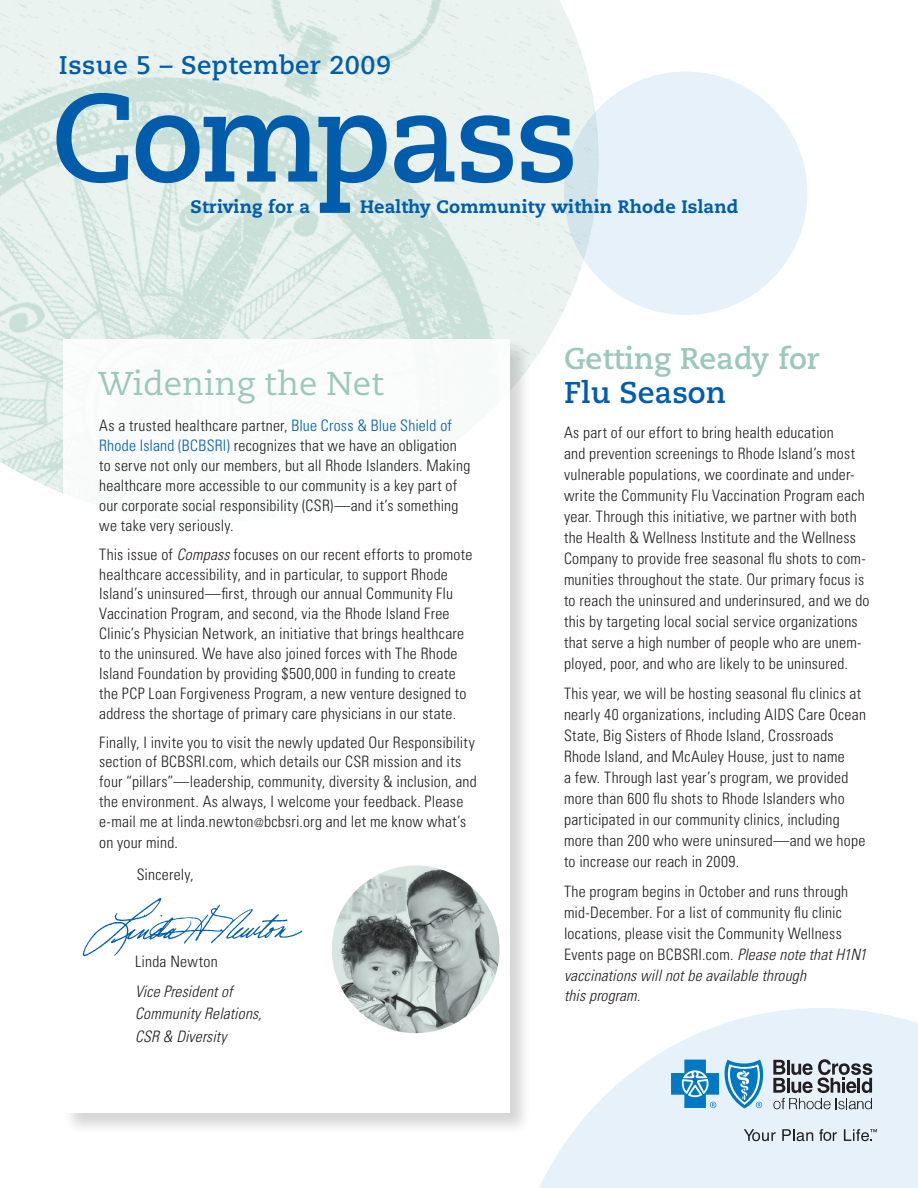
<style>
.page{position:relative;width:918px;height:1188px;background:#fff}
.page>*{position:absolute;margin:0;border:0;box-sizing:border-box;transform-origin:0 0}
.t1{font:700 124.65px "Caecilia LT Std";letter-spacing:-.035em;color:#015dab}
.t2{font:33px "Caecilia LT Std";color:#9cc8bb}
.t3{font:700 30px "Caecilia LT Std";color:#9cc8bb}
.t4{font:700 30px "Caecilia LT Std";color:#015dab}
.t5{font:700 25.5px "Caecilia LT Std";letter-spacing:.02em;color:#015dab}
.t6{font:800 18px "Caecilia LT Std";letter-spacing:.01em;color:#015dab}
.t7{font:300 condensed 15.75px/21px "Univers LT Std";letter-spacing:.015em;color:#231f20}
.t8{font:italic 300 condensed 15.75px/22.5px "Univers LT Std";letter-spacing:.005em;color:#231f20}
.s1{color:#015dab}
.s2{font-style:italic}
.s3{font-size:12px}
</style>
<div class="page">
<div style="left:564px;top:72px;width:243px;height:243px;background:#e6f1f9;border-radius:50%"></div>
<svg style="left:539px;top:1008px;width:379px;height:180px;fill:#e6f1f9"></svg>
<img style="left:0;top:0;width:598px;height:493px">
<svg style="left:773px;top:1059px;width:99px;height:50px;background:#a3a9af"></svg>
<svg style="left:671px;top:1060px;width:48px;height:48px;background:#64adda"></svg>
<svg style="left:725px;top:1060px;width:38px;height:49px;background:#6ab0db"></svg>
<svg style="left:744px;top:1129px;width:32px;height:12px"></svg>
<svg style="left:782px;top:1129px;width:31px;height:12px"></svg>
<svg style="left:819px;top:1129px;width:18px;height:12px"></svg>
<svg style="left:844px;top:1129px;width:32px;height:12px"></svg>
<div style="left:62px;top:338px;width:470px;height:796px;background:#231f20;opacity:.22"></div>
<div style="left:64px;top:340px;width:446px;height:773px;background:#fff"></div>
<img style="left:82px;top:898px;width:221px;height:59px">
<svg style="left:332px;top:865px;width:168px;height:168px;background:#9da7a5"></svg>
<h3 class="t5" style="left:59px;top:50px;width:334px">Issue 5 – September 2009</h3>
<h1 class="t1" style="left:52px;top:65px;width:528px">Compass</h1>
<p class="t6" style="left:191px;top:196px;width:121px">Striving for a</p>
<p class="t6" style="left:360px;top:196px;width:380px">Healthy Community within Rhode Island</p>
<h2 class="t2" style="left:98px;top:365px;width:287px">Widening the Net</h2>
<p class="t7" style="left:99px;top:416px;width:373px;line-height:20px">As a trusted healthcare partner, <span class="s1">Blue Cross &amp; Blue Shield of Rhode Island (BCBSRI)</span> recognizes that we have an obligation to serve not only our members, but all Rhode Islanders. Making healthcare more accessible to our community is a key part of our corporate social responsibility (CSR)—and it’s something we take very seriously.</p>
<p class="t7" style="left:99px;top:544px;width:375px;line-height:20px">This issue of <span class="s2">Compass</span> focuses on our recent efforts to promote healthcare accessibility, and in particular, to support Rhode Island’s uninsured—first, through our annual Community Flu Vaccination Program, and second, via the Rhode Island Free Clinic’s Physician Network, an initiative that brings healthcare to the uninsured. We have also joined forces with The Rhode Island Foundation by providing $500,000 in funding to create the PCP Loan Forgiveness Program, a new venture designed to address the shortage of primary care physicians in our state.</p>
<p class="t7" style="left:99px;top:732px;width:379px;line-height:20.1px">Finally, I invite you to visit the newly updated Our Responsibility section of BCBSRI.com, which details our CSR mission and its four “pillars”—leadership, community, diversity &amp; inclusion, and the environment. As always, I welcome your feedback. Please e-mail me at linda.newton<span class="s3">@</span>bcbsri.org and let me know what’s on your mind.</p>
<p class="t7" style="left:137px;top:863px;width:58px">Sincerely,</p>
<p class="t7" style="left:135px;top:951px;width:84px">Linda Newton</p>
<p class="t8" style="left:135px;top:980px;width:128px">Vice President of<br>Community Relations,<br>CSR &amp; Diversity</p>
<h3 class="t3" style="left:564px;top:340px;width:257px">Getting Ready for</h3>
<h3 class="t4" style="left:564px;top:375px;width:163px">Flu Season</h3>
<p class="t7" style="left:564px;top:422px;width:307px">As part of our effort to bring health education<br>and prevention screenings to Rhode Island’s most vulnerable populations, we coordinate and under&shy;write the Community Flu Vaccination Program each year. Through this initiative, we partner with both the Health &amp; Wellness Institute and the Wellness Company to provide free seasonal flu shots to com&shy;munities throughout the state. Our primary focus is to reach the uninsured and underinsured, and we do this by targeting local social service organizations that serve a high number of people who are unem&shy;ployed, poor, and who are likely to be uninsured.</p>
<p class="t7" style="left:564px;top:683px;width:304px">This year, we will be hosting seasonal flu clinics at nearly 40 organizations, including AIDS Care Ocean State, Big Sisters of Rhode Island, Crossroads Rhode Island, and McAuley House, just to name<br>a few. Through last year’s program, we provided more than 600 flu shots to Rhode Islanders who participated in our community clinics, including more than 200 who were uninsured—and we hope to increase our reach in 2009.</p>
<p class="t7" style="left:564px;top:880px;width:304px">The program begins in October and runs through mid-December. For a list of community flu clinic locations, please visit the Community Wellness Events page on BCBSRI.com. <span class="s2">Please note that H1N1 vaccinations will not be available through<br>this program.</span></p>
</div>
